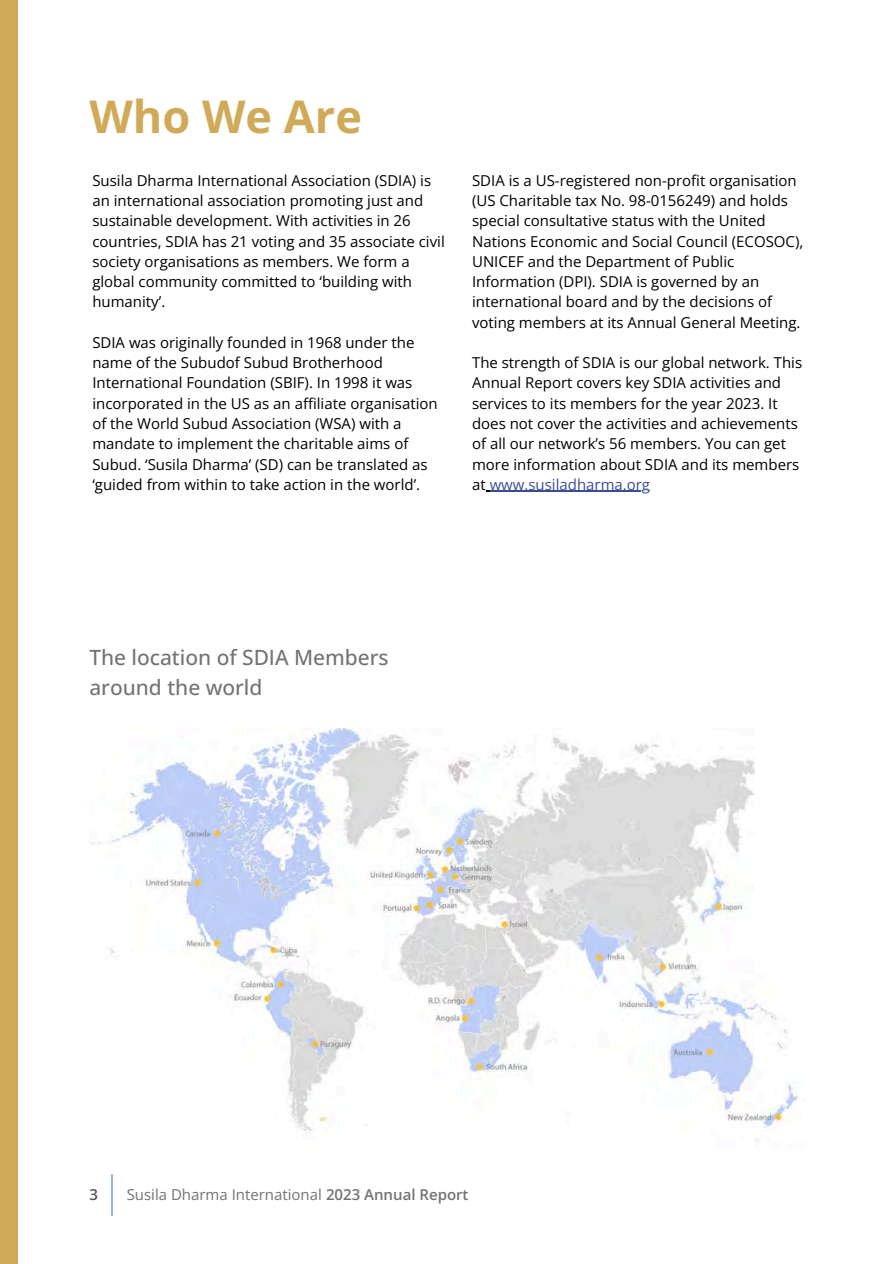
<style>
.page{position:relative;width:894px;height:1264px;background:#fff}
.page>*{position:absolute;margin:0;border:0;box-sizing:border-box;transform-origin:0 0}
.t1{font:700 45px "Open Sans";color:#d1aa59}
.t2{font:500 21px/29.2px "Open Sans";color:#737373}
.t3{font:15px/20.2px "Open Sans";color:#000}
.t4{font:15px "Open Sans";color:#737373}
.t5{font:600 15px "Open Sans";color:#545454}
.s1{color:#3a4c96}
.s2{font-weight:600}
</style>
<div class="page">
<div style="left:0;top:0;width:18px;height:1263px;background:#d1aa59"></div>
<img style="left:91px;top:728px;width:708px;height:414px">
<hr style="left:489px;top:491px;width:161px;height:1px;background:#3a4c96">
<hr style="left:111px;top:1174px;width:2px;height:41px;background:#9eb5db">
<p class="t1" style="left:89px;top:85px;width:274px">Who We Are</p>
<p class="t3" style="left:92px;top:170px;width:354px">Susila Dharma International Association (SDIA) is an international association promoting just and sustainable development. With activities in 26 countries, SDIA has 21 voting and 35 associate civil society organisations as members. We form a global community committed to ‘building with humanity’.</p>
<p class="t3" style="left:92px;top:332px;width:347px">SDIA was originally founded in 1968 under the name of the Subudof Subud Brotherhood International Foundation (SBIF). In 1998 it was incorporated in the US as an affiliate organisation of the World Subud Association (WSA) with a mandate to implement the charitable aims of Subud. ‘Susila Dharma’ (SD) can be translated as ‘guided from within to take action in the world’.</p>
<p class="t3" style="left:472px;top:170px;width:332px">SDIA is a US-registered non-profit organisation (US Charitable tax No. 98-0156249) and holds special consultative status with the United Nations Economic and Social Council (ECOSOC), UNICEF and the Department of Public Information (DPI). SDIA is governed by an international board and by the decisions of voting members at its Annual General Meeting.</p>
<h2 class="t3" style="left:472px;top:352px;width:331px">The strength of SDIA is our global network. This Annual Report covers key SDIA activities and services to its members for the year 2023. It does not cover the activities and achievements of all our network’s 56 members. You can get more information about SDIA and its members at <span class="s1">www.susiladharma.org</span></h2>
<p class="t2" style="left:89px;top:642px;width:301px">The location of SDIA Members around the world</p>
<p class="t5" style="left:89px;top:1184px;width:10px">3</p>
<p class="t4" style="left:127px;top:1184px;width:343px">Susila Dharma International <span class="s2">2023 Annual Report</span></p>
</div>
